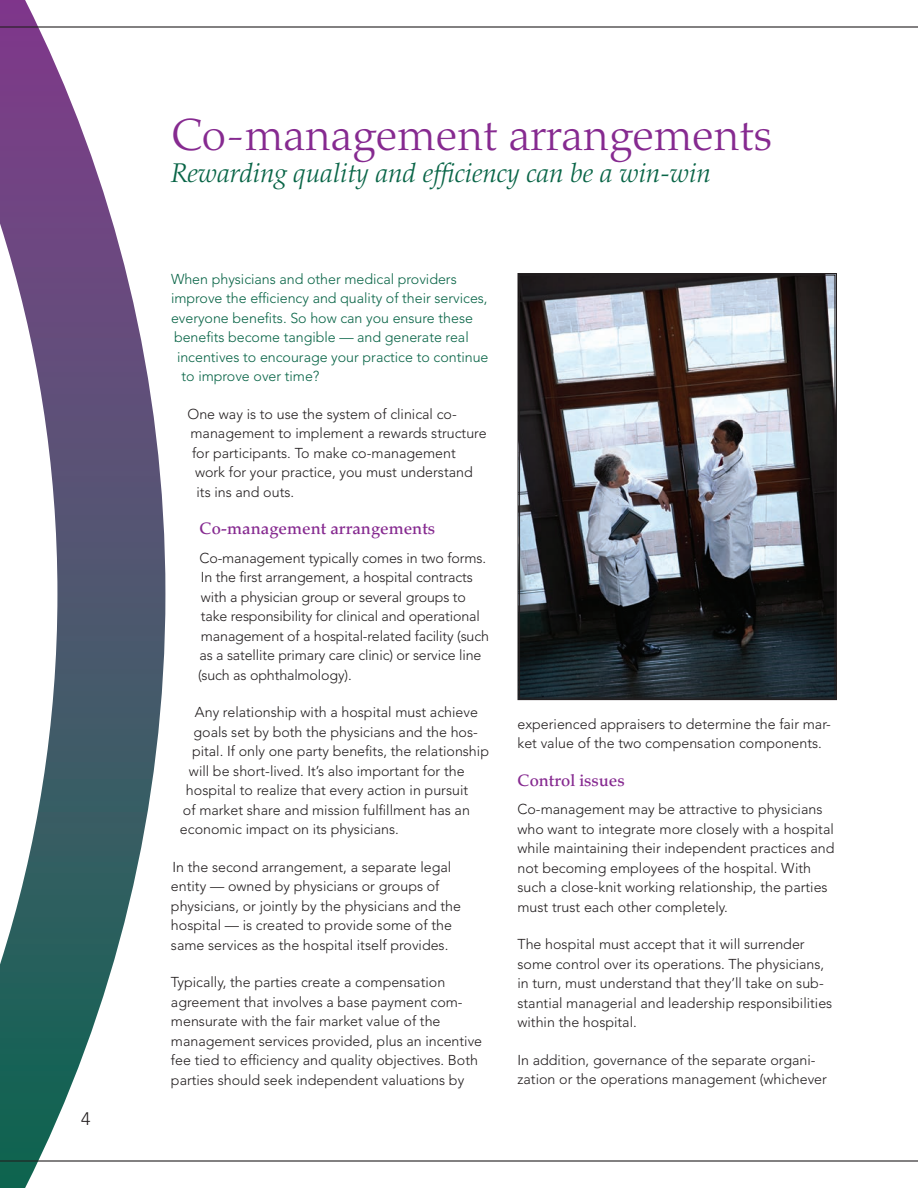
<style>
.page{position:relative;width:918px;height:1188px;background:#fff}
.page>*{position:absolute;margin:0;border:0;box-sizing:border-box;transform-origin:0 0}
.t1{font:300 45px "Palatino LT Std";color:#862a90}
.t2{font:italic 300 27px "Palatino LT Std";color:#096547}
.t3{font:300 18px "Avenir LT Std";color:#231f20}
.t4{font:500 16.5px "Palatino LT Std";color:#862a90}
.t5{font:300 14.25px/19.5px "Avenir LT Std";color:#231f20}
.t6{font:300 14.25px "Avenir LT Std";color:#096547}
</style>
<div class="page">
<svg style="left:0;top:0;width:165px;height:1188px"></svg>
<hr style="left:0;top:1160px;width:918px;height:2px;background:#231f20">
<hr style="left:0;top:26px;width:918px;height:2px;background:#231f20">
<svg style="left:517px;top:273px;width:320px;height:428px;background:#5c5e63"></svg>
<div style="left:519px;top:275px;width:316px;height:423px;border:1px solid #231f20"></div>
<p class="t3" style="left:81px;top:1108px;width:11px">4</p>
<h1 class="t1" style="left:171px;top:108px;width:603px">Co-management arrangements</h1>
<h2 class="t2" style="left:171px;top:157px;width:541px">Rewarding quality and efficiency can be a win-win</h2>
<p class="t6" style="left:171px;top:270px;width:287px">When physicians and other medical providers</p>
<p class="t6" style="left:171px;top:290px;width:318px">improve the efficiency and quality of their services,</p>
<p class="t6" style="left:171px;top:309px;width:303px">everyone benefits. So how can you ensure these</p>
<p class="t6" style="left:174px;top:329px;width:296px">benefits become tangible — and generate real</p>
<p class="t6" style="left:177px;top:348px;width:313px">incentives to encourage your practice to continue</p>
<p class="t6" style="left:182px;top:368px;width:140px">to improve over time?</p>
<p class="t5" style="left:188px;top:404px;width:271px">One way is to use the system of clinical co-</p>
<p class="t5" style="left:191px;top:424px;width:298px">management to implement a rewards structure</p>
<p class="t5" style="left:192px;top:443px;width:265px">for participants. To make co-management</p>
<p class="t5" style="left:195px;top:463px;width:279px">work for your practice, you must understand</p>
<p class="t5" style="left:197px;top:482px;width:99px">its ins and outs.</p>
<p class="t4" style="left:200px;top:519px;width:237px">Co-management arrangements</p>
<p class="t5" style="left:198px;top:548px;width:293px">Co-management typically comes in two forms.<br>In the first arrangement, a hospital contracts with a physician group or several groups to take responsibility for clinical and operational management of a hospital-related facility (such as a satellite primary care clinic) or service line (such as ophthalmology).</p>
<p class="t5" style="left:195px;top:703px;width:284px">Any relationship with a hospital must achieve</p>
<p class="t5" style="left:194px;top:722px;width:286px">goals set by both the physicians and the hos-</p>
<p class="t5" style="left:192px;top:742px;width:299px">pital. If only one party benefits, the relationship</p>
<p class="t5" style="left:189px;top:761px;width:277px">will be short-lived. It’s also important for the</p>
<p class="t5" style="left:186px;top:781px;width:284px">hospital to realize that every action in pursuit</p>
<p class="t5" style="left:183px;top:800px;width:288px">of market share and mission fulfillment has an</p>
<p class="t5" style="left:180px;top:820px;width:220px">economic impact on its physicians.</p>
<p class="t5" style="left:171px;top:857px;width:292px">In the second arrangement, a separate legal entity — owned by physicians or groups of physicians, or jointly by the physicians and the hospital — is created to provide some of the same services as the hospital itself provides.</p>
<p class="t5" style="left:171px;top:973px;width:313px">Typically, the parties create a compensation agreement that involves a base payment com&shy;mensurate with the fair market value of the management services provided, plus an incentive fee tied to efficiency and quality objectives. Both parties should seek independent valuations by</p>
<p class="t5" style="left:517px;top:714px;width:315px">experienced appraisers to determine the fair mar&shy;ket value of the two compensation components.</p>
<p class="t4" style="left:518px;top:771px;width:109px">Control issues</p>
<p class="t5" style="left:518px;top:800px;width:318px">Co-management may be attractive to physicians who want to integrate more closely with a hospital while maintaining their independent practices and not becoming employees of the hospital. With such a close-knit working relationship, the parties must trust each other completely.</p>
<p class="t5" style="left:518px;top:935px;width:316px">The hospital must accept that it will surrender some control over its operations. The physicians, in turn, must understand that they’ll take on sub&shy;stantial managerial and leadership responsibilities within the hospital.</p>
<p class="t5" style="left:518px;top:1050px;width:311px">In addition, governance of the separate organi&shy;zation or the operations management (whichever</p>
</div>
